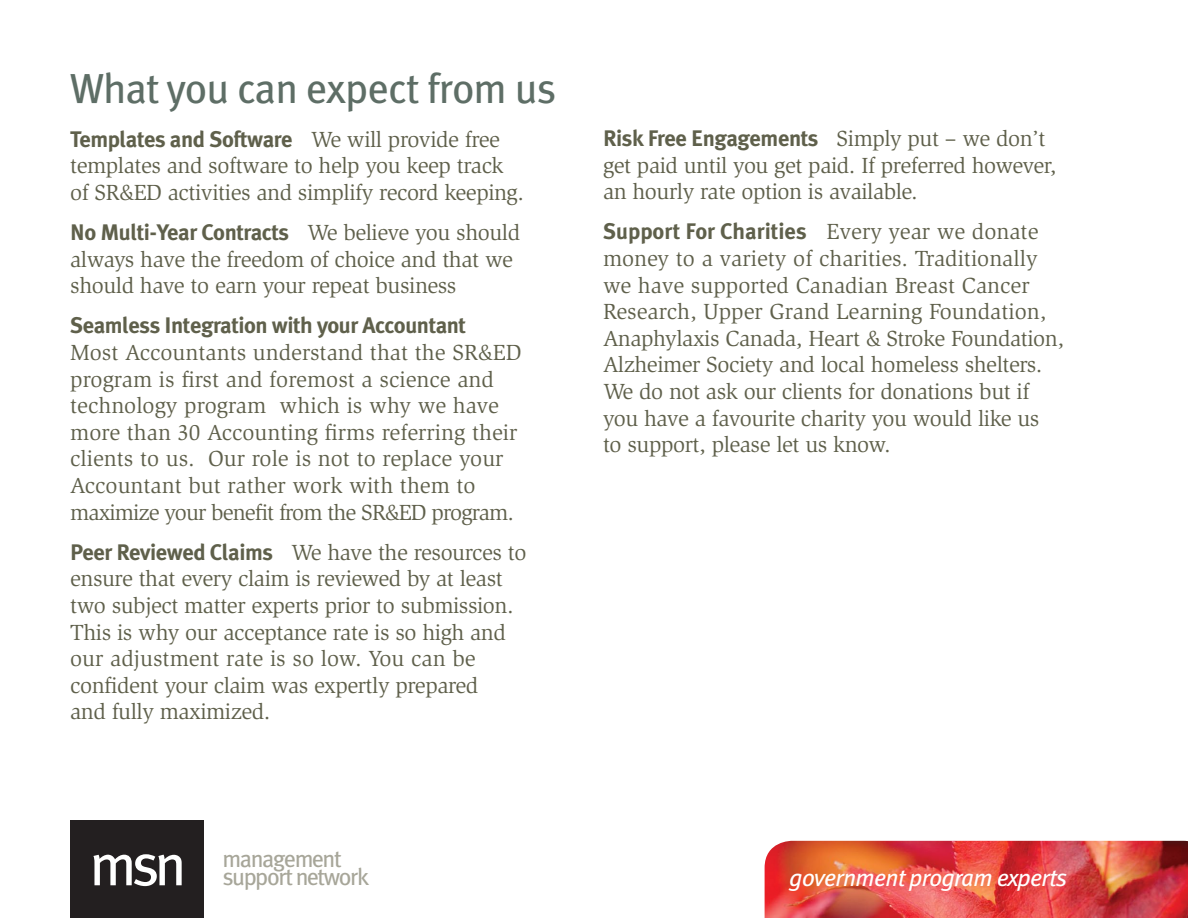
<style>
.page{position:relative;width:1188px;height:918px;background:#fff}
.page>*{position:absolute;margin:0;border:0;box-sizing:border-box;transform-origin:0 0}
.t1{font:59.4px "Meta";color:#fff}
.t2{font:42px "Meta";letter-spacing:-.02em;color:#5e6e66}
.t3{font:italic 24px "Meta";letter-spacing:-.025em;color:#fff}
.t4{font:23.85px/18.5px "Meta";letter-spacing:-.055em;color:#a7a699}
.t5{font:22.5px/26.5px "Slimbach";letter-spacing:-.02em;color:#5f604b}
.t6{font:22.5px/26.5px "Slimbach";color:#5f604b}
.t7{font:700 22.5px "Meta Plus";letter-spacing:-.02em;color:#5f604b}
.t8{font:700 22.5px "Meta Plus";color:#5f604b}
.s1{font-family:"Slimbach";font-weight:400}
.s2{font-family:"Meta Plus";font-weight:700}
</style>
<div class="page">
<img style="left:765px;top:841px;width:423px;height:77px">
<div style="left:70px;top:820px;width:134px;height:98px;background:#231f20"></div>
<h2 class="t2" style="left:70px;top:64px;width:488px">What you can expect from us</h2>
<p class="t7" style="left:70px;top:126px;width:431px">Templates and Software <span class="s1">We will provide free</span></p>
<p class="t5" style="left:70px;top:153px;width:455px">templates and software to help you keep track of SR&amp;ED activities and simplify record keeping.</p>
<p class="t7" style="left:70px;top:219px;width:452px">No Multi-Year Contracts <span class="s1">We believe you should</span></p>
<p class="t5" style="left:70px;top:246px;width:444px">always have the freedom of choice and that we should have to earn your repeat business</p>
<p class="t7" style="left:70px;top:313px;width:397px">Seamless Integration with your Accountant</p>
<p class="t6" style="left:70px;top:339px;width:453px">Most Accountants understand that the SR&amp;ED program is first and foremost a science and technology program which is why we have more than 30 Accounting firms referring their clients to us. Our role is not to replace your Accountant but rather work with them to maximize your benefit from the SR&amp;ED program.</p>
<p class="t5" style="left:70px;top:539px;width:458px"><span class="s2">Peer Reviewed Claims</span> We have the resources to ensure that every claim is reviewed by at least two subject matter experts prior to submission.<br>This is why our acceptance rate is so high and our adjustment rate is so low. You can be confident your claim was expertly prepared<br>and fully maximized.</p>
<p class="t7" style="left:603px;top:125px;width:444px">Risk Free Engagements <span class="s1">Simply put – we don’t</span></p>
<p class="t5" style="left:603px;top:152px;width:455px">get paid until you get paid. If preferred however, an hourly rate option is available.</p>
<p class="t8" style="left:603px;top:219px;width:437px">Support For Charities <span class="s1">Every year we donate</span></p>
<p class="t5" style="left:603px;top:245px;width:463px">money to a variety of charities. Traditionally we have supported Canadian Breast Cancer Research, Upper Grand Learning Foundation, Anaphylaxis Canada, Heart &amp; Stroke Foundation, Alzheimer Society and local homeless shelters.<br>We do not ask our clients for donations but if you have a favourite charity you would like us<br>to support, please let us know.</p>
<h1 class="t1" style="left:89px;top:830px;width:99px">msn</h1>
<p class="t4" style="left:222px;top:849px;width:148px">management support network</p>
<p class="t3" style="left:789px;top:864px;width:280px">government program experts</p>
</div>
